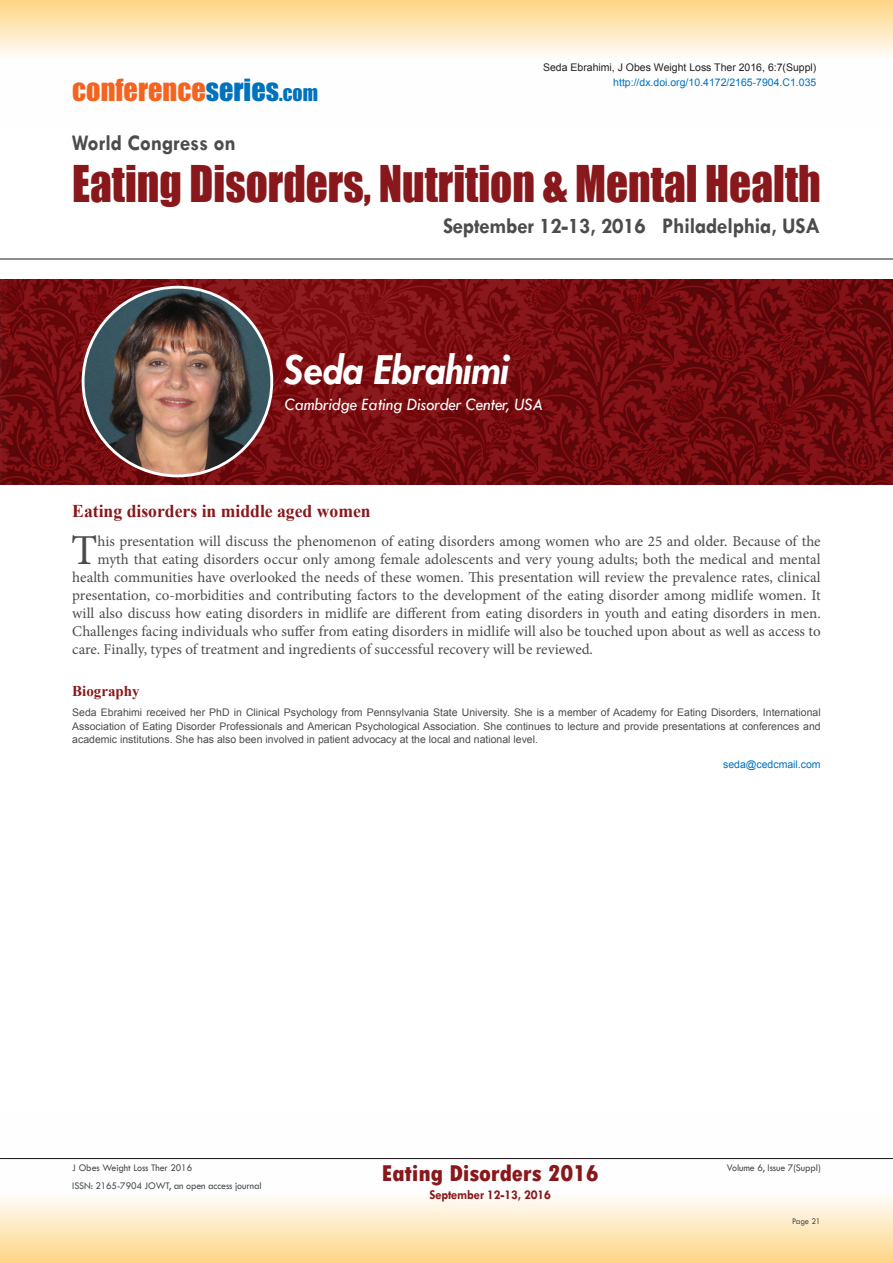
<style>
.page{position:relative;width:893px;height:1263px;background:#fff}
.page>*{position:absolute;margin:0;border:0;box-sizing:border-box;transform-origin:0 0}
.t1{font:46.5px "Impact";color:#88181b;scale:.93 1}
.t2{font:italic 700 45px "Tw Cen";letter-spacing:-.01em;color:#fff;scale:.95 1}
.t3{font:42.75px "Minion Pro";color:#4b4c4d}
.t4{font:28.2px "Impact";color:#f36421}
.t5{font:800 condensed 24px "Tw Cen";letter-spacing:-.01em;color:#88181b;scale:1.1 1}
.t6{font:700 22.5px "Tw Cen";letter-spacing:-.01em;color:#4b4c4d;scale:.95 1}
.t7{font:italic 18px "Tw Cen";letter-spacing:-.01em;color:#fff;scale:.95 1}
.t8{font:700 18px "Times New Roman";color:#88181b}
.t9{font:15px "Minion Pro";color:#4b4c4d}
.t10{font:700 15px "Times New Roman";color:#88181b}
.t11{font:700 13.5px "Tw Cen";letter-spacing:-.01em;color:#88181b;scale:.95 1}
.t12{font:10.5px/13.5px "Arial";color:#4b4c4d;text-align:justify}
.t13{font:10.5px "Tw Cen";letter-spacing:-.01em;color:#4b4c4d;scale:.95 1}
.t14{font:10.5px "Arial";color:#0072bc}
.t15{font:10.5px "Arial";color:#231f20}
.t16{font:9px "Tw Cen";letter-spacing:-.02em;color:#4b4c4d;scale:.95 1}
.s1{color:#0072bc}
.s2{font-size:19.8px;color:#0072bc}
</style>
<div class="page">
<svg style="left:0;top:1159px;width:893px;height:104px"></svg>
<svg style="left:0;top:0;width:893px;height:56px;background:#fde7bb"></svg>
<hr style="left:0;top:259px;width:893px;height:1px;background:#231f20">
<hr style="left:0;top:1158px;width:893px;height:1px;background:#231f20">
<img style="left:0;top:279px;width:893px;height:205px">
<img style="left:83px;top:287px;width:189px;height:189px;border-radius:94px">
<h3 class="t4" style="left:72px;top:68px;width:247px">conference<span class="s1">series</span><span class="s2">.com</span></h3>
<p class="t15" style="left:543px;top:61px;width:275px">Seda Ebrahimi, J Obes Weight Loss Ther 2016, 6:7(Suppl)</p>
<p class="t14" style="left:613px;top:75px;width:205px">http://dx.doi.org/10.4172/2165-7904.C1.035</p>
<h3 class="t6" style="left:72px;top:129px;width:174px">World Congress on</h3>
<h1 class="t1" style="left:72px;top:148px;width:806px">Eating Disorders, Nutrition &amp; Mental Health</h1>
<h3 class="t6" style="left:443px;top:213px;width:399px">September 12-13, 2016 Philadelphia, USA</h3>
<p class="t2" style="left:285px;top:343px;width:238px">Seda Ebrahimi</p>
<p class="t7" style="left:285px;top:393px;width:273px">Cambridge Eating Disorder Center, USA</p>
<p class="t8" style="left:72px;top:498px;width:300px">Eating disorders in middle aged women</p>
<p class="t3" style="left:71px;top:521px;width:28px">T</p>
<p class="t9" style="left:97px;top:531px;width:725px">his presentation will discuss the phenomenon of eating disorders among women who are 25 and older. Because of the</p>
<p class="t9" style="left:97px;top:549px;width:725px">myth that eating disorders occur only among female adolescents and very young adults; both the medical and mental</p>
<p class="t9" style="left:72px;top:567px;width:750px">health communities have overlooked the needs of these women. This presentation will review the prevalence rates, clinical</p>
<p class="t9" style="left:72px;top:585px;width:750px">presentation, co-morbidities and contributing factors to the development of the eating disorder among midlife women. It</p>
<p class="t9" style="left:72px;top:603px;width:750px">will also discuss how eating disorders in midlife are different from eating disorders in youth and eating disorders in men.</p>
<p class="t9" style="left:72px;top:621px;width:750px">Challenges facing individuals who suffer from eating disorders in midlife will also be touched upon about as well as access to</p>
<p class="t9" style="left:72px;top:639px;width:522px">care. Finally, types of treatment and ingredients of successful recovery will be reviewed.</p>
<p class="t10" style="left:72px;top:681px;width:69px">Biography</p>
<p class="t12" style="left:72px;top:706px;width:750px">Seda Ebrahimi received her PhD in Clinical Psychology from Pennsylvania State University. She is a member of Academy for Eating Disorders, International Association of Eating Disorder Professionals and American Psychological Association. She continues to lecture and provide presentations at conferences and academic institutions. She has also been involved in patient advocacy at the local and national level.</p>
<p class="t14" style="left:723px;top:757px;width:99px">seda@cedcmail.com</p>
<h3 class="t5" style="left:382px;top:1159px;width:199px">Eating Disorders 2016</h3>
<p class="t11" style="left:429px;top:1186px;width:130px">September 12-13, 2016</p>
<p class="t13" style="left:72px;top:1162px;width:128px">J Obes Weight Loss Ther 2016</p>
<p class="t13" style="left:727px;top:1162px;width:100px">Volume 6, Issue 7(Suppl)</p>
<p class="t13" style="left:72px;top:1179px;width:201px">ISSN: 2165-7904 JOWT, an open access journal</p>
<p class="t16" style="left:792px;top:1215px;width:32px">Page 21</p>
</div>
